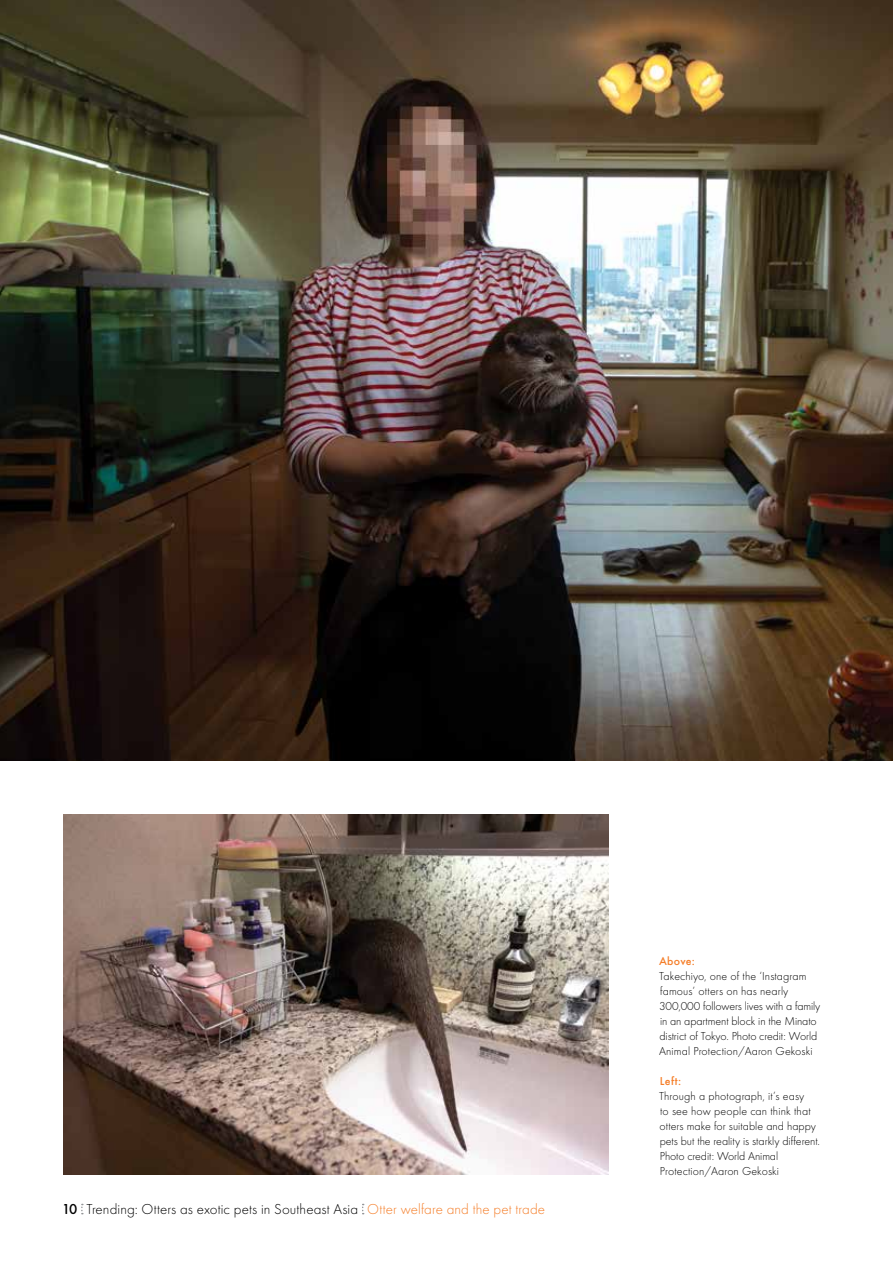
<style>
.page{position:relative;width:893px;height:1263px;background:#fff}
.page>*{position:absolute;margin:0;border:0;box-sizing:border-box;transform-origin:0 0}
.t1{font:300 15px "Futura Round";letter-spacing:.005em;color:#000}
.t2{font:300 12px/15px "Futura Round";letter-spacing:-.005em;color:#000}
.t3{font:500 12px "Futura Round";letter-spacing:.025em;color:#f57e29}
.s1{font-weight:500}
.s2{color:#f57e29}
</style>
<div class="page">
<img style="left:0;top:0;width:893px;height:761px">
<img style="left:64px;top:815px;width:544px;height:360px">
<svg style="left:81px;top:1204px;width:2px;height:10px"></svg>
<svg style="left:362px;top:1204px;width:2px;height:10px"></svg>
<p class="t1" style="left:64px;top:1199px;width:483px"><span class="s1">10</span> Trending: Otters as exotic pets in Southeast Asia <span class="s2">Otter welfare and the pet trade</span></p>
<p class="t3" style="left:659px;top:952px;width:37px">Above:</p>
<p class="t2" style="left:659px;top:968px;width:163px">Takechiyo, one of the ‘Instagram famous’ otters on has nearly 300,000 followers lives with a family in an apartment block in the Minato district of Tokyo. Photo credit: World Animal Protection/Aaron Gekoski</p>
<p class="t3" style="left:660px;top:1072px;width:23px">Left:</p>
<p class="t2" style="left:659px;top:1088px;width:163px">Through a photograph, it’s easy<br>to see how people can think that otters make for suitable and happy pets but the reality is starkly different.<br>Photo credit: World Animal<br>Protection/Aaron Gekoski</p>
</div>
